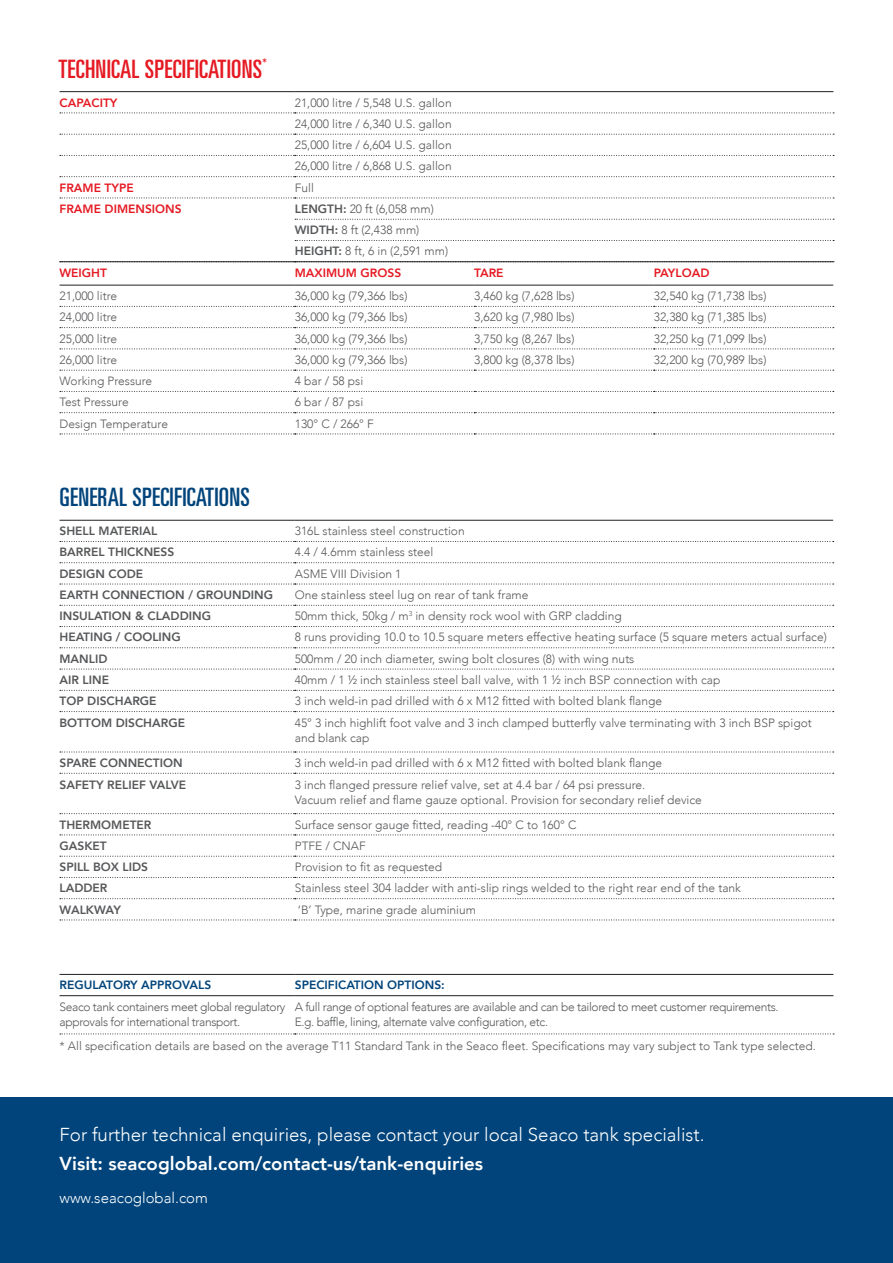
<style>
.page{position:relative;width:893px;height:1263px;background:#fff}
.page>*{position:absolute;margin:0;border:0;box-sizing:border-box;transform-origin:0 0}
.t1{font:ultra-condensed 25.35px "Univers LT Std";letter-spacing:.01em;color:#e51a23}
.t2{font:ultra-condensed 25.35px "Univers LT Std";letter-spacing:.01em;color:#00447b}
.t3{font:300 18.75px/29.1px "Avenir";color:#fff}
.t4{font:300 15px "Avenir";color:#fff}
.t5{font:300 12px/15px "Avenir";color:#57585a}
.t6{font:800 12px "Avenir";color:#57585a}
.t7{font:300 12px/15px "Avenir";letter-spacing:-.03em;color:#57585a}
.t8{font:800 12px "Avenir";color:#e51a23}
.t9{font:800 12px "Avenir";color:#00447b}
.s1{font-weight:800}
</style>
<div class="page">
<div style="left:0;top:1097px;width:893px;height:166px;background:#00447b"></div>
<svg style="left:60px;top:1033px;width:774px;height:1px"></svg>
<hr style="left:60px;top:974px;width:235px;height:1px;background:#231f20">
<hr style="left:295px;top:974px;width:538px;height:1px;background:#231f20">
<hr style="left:60px;top:995px;width:235px;height:1px;background:#231f20">
<hr style="left:295px;top:995px;width:538px;height:1px;background:#231f20">
<svg style="left:60px;top:92px;width:774px;height:170px"></svg>
<hr style="left:60px;top:91px;width:235px;height:1px;background:#231f20">
<hr style="left:295px;top:91px;width:538px;height:1px;background:#231f20">
<svg style="left:60px;top:306px;width:774px;height:1px"></svg>
<svg style="left:60px;top:327px;width:774px;height:1px"></svg>
<svg style="left:60px;top:348px;width:774px;height:1px"></svg>
<svg style="left:60px;top:370px;width:774px;height:1px"></svg>
<svg style="left:60px;top:391px;width:774px;height:1px"></svg>
<svg style="left:60px;top:412px;width:774px;height:1px"></svg>
<svg style="left:60px;top:434px;width:774px;height:1px"></svg>
<hr style="left:60px;top:261px;width:235px;height:1px;background:#231f20">
<hr style="left:295px;top:261px;width:179px;height:1px;background:#231f20">
<hr style="left:474px;top:261px;width:180px;height:1px;background:#231f20">
<hr style="left:654px;top:261px;width:179px;height:1px;background:#231f20">
<hr style="left:60px;top:285px;width:235px;height:1px;background:#231f20">
<hr style="left:295px;top:285px;width:179px;height:1px;background:#231f20">
<hr style="left:474px;top:285px;width:180px;height:1px;background:#231f20">
<hr style="left:654px;top:285px;width:179px;height:1px;background:#231f20">
<hr style="left:60px;top:520px;width:235px;height:1px;background:#231f20">
<hr style="left:295px;top:520px;width:538px;height:1px;background:#231f20">
<svg style="left:60px;top:541px;width:774px;height:1px"></svg>
<svg style="left:60px;top:562px;width:774px;height:1px"></svg>
<svg style="left:60px;top:584px;width:774px;height:1px"></svg>
<svg style="left:60px;top:605px;width:774px;height:1px"></svg>
<svg style="left:60px;top:626px;width:774px;height:1px"></svg>
<svg style="left:60px;top:647px;width:774px;height:1px"></svg>
<svg style="left:60px;top:669px;width:774px;height:1px"></svg>
<svg style="left:60px;top:690px;width:774px;height:1px"></svg>
<svg style="left:60px;top:711px;width:774px;height:1px"></svg>
<svg style="left:60px;top:752px;width:774px;height:1px"></svg>
<svg style="left:60px;top:773px;width:774px;height:1px"></svg>
<svg style="left:60px;top:813px;width:774px;height:1px"></svg>
<svg style="left:60px;top:834px;width:774px;height:1px"></svg>
<svg style="left:60px;top:856px;width:774px;height:1px"></svg>
<svg style="left:60px;top:877px;width:774px;height:1px"></svg>
<svg style="left:60px;top:898px;width:774px;height:1px"></svg>
<svg style="left:60px;top:919px;width:774px;height:1px"></svg>
<p class="t1" style="left:58px;top:54px;width:210px">TECHNICAL SPECIFICATIONS<sup>*</sup></p>
<p class="t8" style="left:60px;top:93px;width:59px">CAPACITY</p>
<p class="t5" style="left:295px;top:95px;width:158px">21,000 litre / 5,548 U.S. gallon</p>
<p class="t5" style="left:295px;top:116px;width:158px">24,000 litre / 6,340 U.S. gallon</p>
<p class="t5" style="left:295px;top:137px;width:158px">25,000 litre / 6,604 U.S. gallon</p>
<p class="t5" style="left:295px;top:159px;width:158px">26,000 litre / 6,868 U.S. gallon</p>
<p class="t8" style="left:60px;top:178px;width:76px">FRAME TYPE</p>
<p class="t5" style="left:295px;top:180px;width:21px">Full</p>
<p class="t8" style="left:60px;top:199px;width:124px">FRAME DIMENSIONS</p>
<p class="t5" style="left:295px;top:201px;width:141px"><span class="s1">LENGTH:</span> 20 ft (6,058 mm)</p>
<p class="t5" style="left:295px;top:222px;width:126px"><span class="s1">WIDTH:</span> 8 ft (2,438 mm)</p>
<p class="t5" style="left:295px;top:244px;width:155px"><span class="s1">HEIGHT:</span> 8 ft, 6 in (2,591 mm)</p>
<p class="t8" style="left:60px;top:264px;width:49px">WEIGHT</p>
<p class="t8" style="left:295px;top:264px;width:108px">MAXIMUM GROSS</p>
<p class="t8" style="left:474px;top:264px;width:31px">TARE</p>
<p class="t8" style="left:654px;top:264px;width:57px">PAYLOAD</p>
<p class="t5" style="left:60px;top:288px;width:59px">21,000 litre</p>
<p class="t5" style="left:295px;top:288px;width:114px">36,000 kg (79,366 lbs)</p>
<p class="t5" style="left:474px;top:288px;width:102px">3,460 kg (7,628 lbs)</p>
<p class="t5" style="left:654px;top:288px;width:114px">32,540 kg (71,738 lbs)</p>
<p class="t5" style="left:60px;top:310px;width:59px">24,000 litre</p>
<p class="t5" style="left:295px;top:310px;width:114px">36,000 kg (79,366 lbs)</p>
<p class="t5" style="left:474px;top:310px;width:102px">3,620 kg (7,980 lbs)</p>
<p class="t5" style="left:654px;top:310px;width:114px">32,380 kg (71,385 lbs)</p>
<p class="t5" style="left:60px;top:331px;width:59px">25,000 litre</p>
<p class="t5" style="left:295px;top:331px;width:114px">36,000 kg (79,366 lbs)</p>
<p class="t5" style="left:474px;top:331px;width:102px">3,750 kg (8,267 lbs)</p>
<p class="t5" style="left:654px;top:331px;width:114px">32,250 kg (71,099 lbs)</p>
<p class="t5" style="left:60px;top:352px;width:59px">26,000 litre</p>
<p class="t5" style="left:295px;top:352px;width:114px">36,000 kg (79,366 lbs)</p>
<p class="t5" style="left:474px;top:352px;width:102px">3,800 kg (8,378 lbs)</p>
<p class="t5" style="left:654px;top:352px;width:114px">32,200 kg (70,989 lbs)</p>
<p class="t5" style="left:60px;top:373px;width:94px">Working Pressure</p>
<p class="t5" style="left:295px;top:373px;width:70px">4 bar / 58 psi</p>
<p class="t5" style="left:60px;top:395px;width:71px">Test Pressure</p>
<p class="t5" style="left:295px;top:395px;width:70px">6 bar / 87 psi</p>
<p class="t5" style="left:60px;top:416px;width:110px">Design Temperature</p>
<p class="t5" style="left:295px;top:416px;width:81px">130° C / 266° F</p>
<p class="t2" style="left:60px;top:483px;width:192px">GENERAL SPECIFICATIONS</p>
<p class="t6" style="left:60px;top:522px;width:99px">SHELL MATERIAL</p>
<p class="t5" style="left:295px;top:523px;width:171px">316L stainless steel construction</p>
<p class="t6" style="left:60px;top:543px;width:116px">BARREL THICKNESS</p>
<p class="t5" style="left:295px;top:545px;width:140px">4.4 / 4.6mm stainless steel</p>
<p class="t6" style="left:60px;top:564px;width:85px">DESIGN CODE</p>
<p class="t5" style="left:295px;top:566px;width:108px">ASME VIII Division 1</p>
<p class="t6" style="left:60px;top:585px;width:215px">EARTH CONNECTION / GROUNDING</p>
<p class="t5" style="left:295px;top:587px;width:235px">One stainless steel lug on rear of tank frame</p>
<p class="t6" style="left:60px;top:607px;width:153px">INSULATION &amp; CLADDING</p>
<p class="t5" style="left:295px;top:608px;width:328px">50mm thick, 50kg / m<sup>3</sup> in density rock wool with GRP cladding</p>
<p class="t6" style="left:60px;top:628px;width:123px">HEATING / COOLING</p>
<p class="t5" style="left:295px;top:630px;width:533px">8 runs providing 10.0 to 10.5 square meters effective heating surface (5 square meters actual surface)</p>
<p class="t6" style="left:60px;top:649px;width:50px">MANLID</p>
<p class="t5" style="left:295px;top:651px;width:341px">500mm / 20 inch diameter, swing bolt closures (8) with wing nuts</p>
<p class="t6" style="left:60px;top:670px;width:51px">AIR LINE</p>
<p class="t5" style="left:295px;top:672px;width:427px">40mm / 1 ½ inch stainless steel ball valve, with 1 ½ inch BSP connection with cap</p>
<p class="t6" style="left:60px;top:692px;width:99px">TOP DISCHARGE</p>
<p class="t5" style="left:295px;top:694px;width:369px">3 inch weld-in pad drilled with 6 x M12 fitted with bolted blank flange</p>
<p class="t6" style="left:60px;top:714px;width:127px">BOTTOM DISCHARGE</p>
<p class="t5" style="left:295px;top:716px;width:519px">45° 3 inch highlift foot valve and 3 inch clamped butterfly valve terminating with 3 inch BSP spigot and blank cap</p>
<p class="t6" style="left:60px;top:753px;width:125px">SPARE CONNECTION</p>
<p class="t5" style="left:295px;top:755px;width:369px">3 inch weld-in pad drilled with 6 x M12 fitted with bolted blank flange</p>
<p class="t6" style="left:60px;top:775px;width:128px">SAFETY RELIEF VALVE</p>
<p class="t5" style="left:295px;top:777px;width:409px">3 inch flanged pressure relief valve, set at 4.4 bar / 64 psi pressure.<br>Vacuum relief and flame gauze optional. Provision for secondary relief device</p>
<p class="t6" style="left:60px;top:815px;width:94px">THERMOMETER</p>
<p class="t5" style="left:295px;top:817px;width:283px">Surface sensor gauge fitted, reading -40° C to 160° C</p>
<p class="t6" style="left:60px;top:836px;width:49px">GASKET</p>
<p class="t5" style="left:295px;top:838px;width:72px">PTFE / CNAF</p>
<p class="t6" style="left:60px;top:857px;width:90px">SPILL BOX LIDS</p>
<p class="t5" style="left:295px;top:859px;width:149px">Provision to fit as requested</p>
<p class="t6" style="left:60px;top:879px;width:50px">LADDER</p>
<p class="t5" style="left:295px;top:881px;width:448px">Stainless steel 304 ladder with anti-slip rings welded to the right rear end of the tank</p>
<p class="t6" style="left:60px;top:900px;width:63px">WALKWAY</p>
<p class="t5" style="left:298px;top:902px;width:180px">‘B’ Type, marine grade aluminium</p>
<p class="t9" style="left:60px;top:976px;width:153px">REGULATORY APPROVALS</p>
<p class="t9" style="left:295px;top:976px;width:151px">SPECIFICATION OPTIONS:</p>
<p class="t7" style="left:60px;top:999px;width:227px">Seaco tank containers meet global regulatory approvals for international transport.</p>
<p class="t7" style="left:295px;top:999px;width:485px">A full range of optional features are available and can be tailored to meet customer requirements.<br>E.g. baffle, lining, alternate valve configuration, etc.</p>
<p class="t5" style="left:60px;top:1038px;width:758px">* All specification details are based on the average T11 Standard Tank in the Seaco fleet. Specifications may vary subject to Tank type selected.</p>
<p class="t3" style="left:60px;top:1120px;width:646px">For further technical enquiries, please contact your local Seaco tank specialist.<br><span class="s1">Visit: seacoglobal.com/contact-us/tank-enquiries</span></p>
<p class="t4" style="left:60px;top:1189px;width:150px">www.seacoglobal.com</p>
</div>
